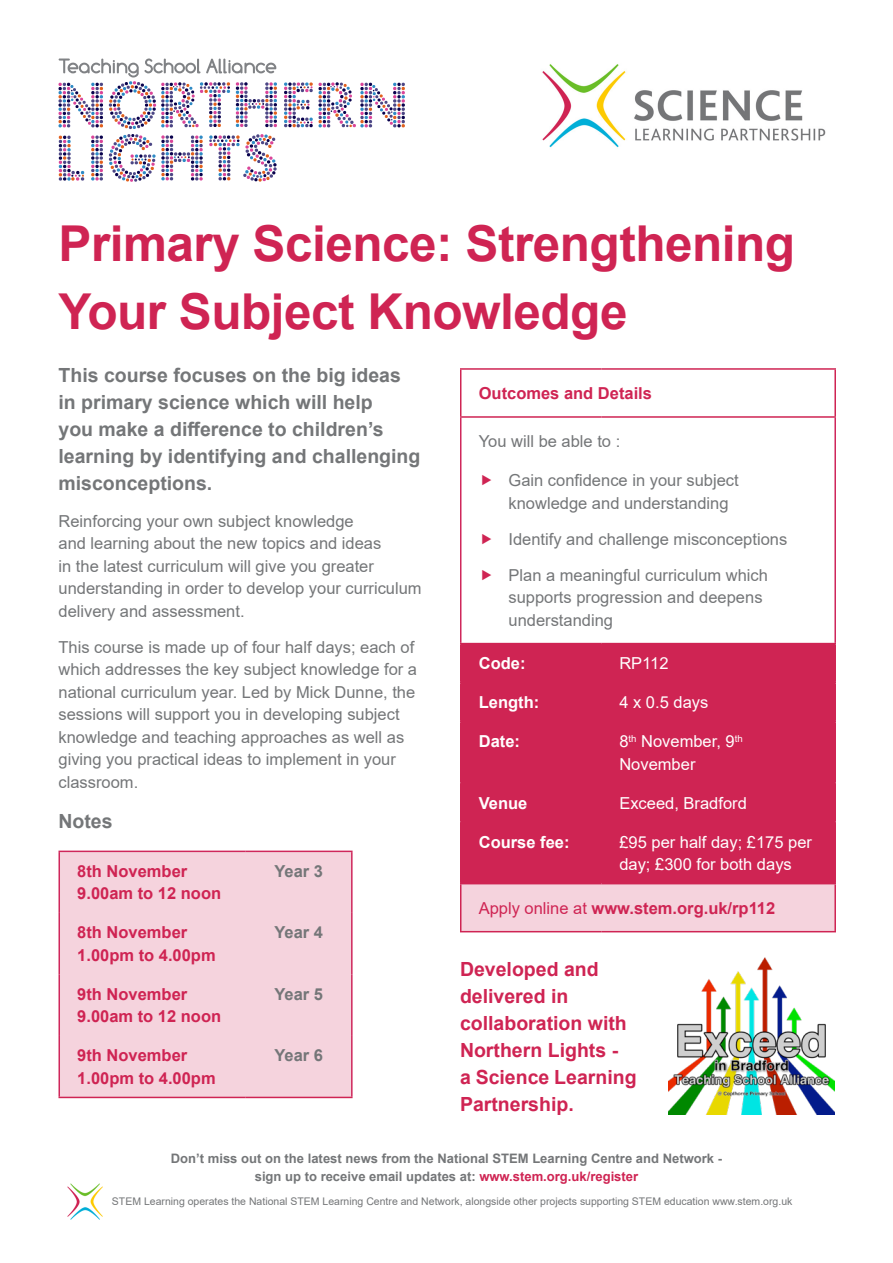
<style>
.page{position:relative;width:893px;height:1263px;background:#fff}
.page>*{position:absolute;margin:0;border:0;box-sizing:border-box;transform-origin:0 0}
.t1{font:700 49.5px/67.5px "Arial";letter-spacing:-.01em;color:#cf2453}
.Body_Heading{font:700 19.5px/27px "Arial";color:#747678}
.Body_Heading-2{font:700 19.5px/27px "Arial";color:#cf2453}
.Body{font:16.5px/22.5px "Arial";color:#747678}
.TableBody{font:700 16.5px/22.5px "Arial";color:#cf2453}
.TableBody_White{font:16.5px/22.5px "Arial";color:#fff}
.TableBody_Pink{font:700 16.5px "Arial";color:#cf2453}
.TableHeading{font:700 16.5px "Arial";color:#fff}
.TableBody-2{font:700 16.5px "Arial";color:#747678}
.TableHeading-2{font:700 16.5px "Arial";color:#cf2453}
.TableBody-3{font:16.5px "Arial";color:#747678}
.Body_Heading-3{font:700 13.05px/17.9px "Arial";color:#747678;text-align:center}
.t2{font:10.5px "Arial";color:#747678}
.s1{font-weight:400}
.s2{color:#cf2453}
</style>
<div class="page">
<img style="left:67px;top:1183px;width:36px;height:37px">
<div style="left:60px;top:852px;width:291px;height:245px;background:#f5d3dd"></div>
<hr style="left:58px;top:851px;width:188px;height:1px;background:#cf275b">
<hr style="left:58px;top:852px;width:2px;height:61px;background:#cf275b">
<hr style="left:246px;top:851px;width:107px;height:1px;background:#cf275b">
<hr style="left:351px;top:852px;width:2px;height:61px;background:#cf275b">
<hr style="left:58px;top:913px;width:2px;height:61px;background:#cf275b">
<hr style="left:351px;top:913px;width:2px;height:61px;background:#cf275b">
<hr style="left:58px;top:974px;width:2px;height:62px;background:#cf275b">
<hr style="left:351px;top:974px;width:2px;height:62px;background:#cf275b">
<hr style="left:58px;top:1036px;width:2px;height:61px;background:#cf275b">
<hr style="left:351px;top:1036px;width:2px;height:61px;background:#cf275b">
<hr style="left:58px;top:1097px;width:188px;height:1px;background:#cf2453">
<hr style="left:246px;top:1097px;width:107px;height:1px;background:#cf2453">
<img style="left:669px;top:957px;width:165px;height:157px">
<div style="left:461px;top:644px;width:373px;height:239px;background:#cf2453"></div>
<div style="left:461px;top:884px;width:374px;height:48px;background:#f5d3dd"></div>
<hr style="left:601px;top:644px;width:1px;height:38px;background:#cf2453">
<hr style="left:460px;top:682px;width:141px;height:1px;background:#cf2453">
<hr style="left:601px;top:682px;width:235px;height:1px;background:#cf2453">
<hr style="left:601px;top:683px;width:1px;height:38px;background:#cf2453">
<hr style="left:460px;top:721px;width:141px;height:1px;background:#cf2453">
<hr style="left:601px;top:721px;width:235px;height:1px;background:#cf2453">
<hr style="left:601px;top:722px;width:1px;height:60px;background:#cf2453">
<hr style="left:460px;top:782px;width:141px;height:2px;background:#cf2453">
<hr style="left:601px;top:782px;width:235px;height:2px;background:#cf2453">
<hr style="left:601px;top:784px;width:1px;height:37px;background:#cf2453">
<hr style="left:460px;top:821px;width:141px;height:2px;background:#cf2453">
<hr style="left:601px;top:821px;width:235px;height:2px;background:#cf2453">
<hr style="left:601px;top:823px;width:1px;height:60px;background:#cf2453">
<hr style="left:460px;top:644px;width:1px;height:38px;background:#cf2453">
<hr style="left:834px;top:644px;width:2px;height:38px;background:#cf2453">
<hr style="left:460px;top:683px;width:1px;height:38px;background:#cf2453">
<hr style="left:834px;top:683px;width:2px;height:38px;background:#cf2453">
<hr style="left:460px;top:722px;width:1px;height:60px;background:#cf2453">
<hr style="left:834px;top:722px;width:2px;height:60px;background:#cf2453">
<hr style="left:460px;top:784px;width:1px;height:37px;background:#cf2453">
<hr style="left:834px;top:784px;width:2px;height:37px;background:#cf2453">
<hr style="left:460px;top:823px;width:1px;height:60px;background:#cf2453">
<hr style="left:834px;top:823px;width:2px;height:60px;background:#cf2453">
<hr style="left:460px;top:368px;width:141px;height:2px;background:#cf2453">
<hr style="left:460px;top:370px;width:1px;height:46px;background:#cf2453">
<hr style="left:601px;top:368px;width:235px;height:2px;background:#cf2453">
<hr style="left:834px;top:370px;width:2px;height:46px;background:#cf2453">
<hr style="left:460px;top:883px;width:141px;height:1px;background:#cf2453">
<hr style="left:460px;top:884px;width:1px;height:47px;background:#cf2453">
<hr style="left:601px;top:883px;width:235px;height:1px;background:#cf2453">
<hr style="left:834px;top:884px;width:2px;height:47px;background:#cf2453">
<hr style="left:460px;top:931px;width:141px;height:1px;background:#cf2453">
<hr style="left:601px;top:931px;width:235px;height:1px;background:#cf2453">
<hr style="left:460px;top:416px;width:141px;height:2px;background:#cf2453">
<hr style="left:601px;top:416px;width:235px;height:2px;background:#cf2453">
<hr style="left:460px;top:643px;width:141px;height:1px;background:#cf2453">
<hr style="left:601px;top:643px;width:235px;height:1px;background:#cf2453">
<hr style="left:460px;top:418px;width:1px;height:225px;background:#cf275b">
<hr style="left:834px;top:418px;width:2px;height:225px;background:#cf275b">
<img style="left:542px;top:64px;width:284px;height:84px">
<svg style="left:284px;top:82px;width:121px;height:45px"></svg>
<svg style="left:58px;top:59px;width:219px;height:123px"></svg>
<p class="t1" style="left:58px;top:210px;width:738px">Primary Science: Strengthening<br>Your Subject Knowledge</p>
<p class="Body_Heading" style="left:58px;top:362px;width:363px">This course focuses on the big ideas in primary science which will help<br>you make a difference to children’s learning by identifying and challenging misconceptions.</p>
<p class="Body" style="left:58px;top:509px;width:365px">Reinforcing your own subject knowledge<br>and learning about the new topics and ideas<br>in the latest curriculum will give you greater understanding in order to develop your curriculum delivery and assessment.</p>
<p class="Body" style="left:58px;top:635px;width:360px">This course is made up of four half days; each of which addresses the key subject knowledge for a national curriculum year. Led by Mick Dunne, the sessions will support you in developing subject knowledge and teaching approaches as well as giving you practical ideas to implement in your classroom.</p>
<p class="Body_Heading" style="left:58px;top:808px;width:56px">Notes</p>
<p class="TableBody" style="left:77px;top:860px;width:145px">8th November<br>9.00am to 12 noon</p>
<p class="TableBody-2" style="left:274px;top:859px;width:50px">Year 3</p>
<p class="TableBody" style="left:77px;top:921px;width:140px">8th November<br>1.00pm to 4.00pm</p>
<p class="TableBody-2" style="left:274px;top:921px;width:50px">Year 4</p>
<p class="TableBody" style="left:77px;top:983px;width:145px">9th November<br>9.00am to 12 noon</p>
<p class="TableBody-2" style="left:274px;top:982px;width:50px">Year 5</p>
<p class="TableBody" style="left:77px;top:1044px;width:140px">9th November<br>1.00pm to 4.00pm</p>
<p class="TableBody-2" style="left:274px;top:1044px;width:50px">Year 6</p>
<p class="TableHeading-2" style="left:479px;top:382px;width:175px">Outcomes and Details</p>
<p class="TableBody-3" style="left:479px;top:430px;width:143px">You will be able to :</p>
<p class="Body" style="left:508px;top:469px;width:232px">Gain confidence in your subject knowledge and understanding</p>
<p class="Body" style="left:508px;top:527px;width:280px">Identify and challenge misconceptions</p>
<p class="Body" style="left:508px;top:563px;width:261px">Plan a meaningful curriculum which supports progression and deepens understanding</p>
<p class="TableHeading" style="left:479px;top:652px;width:48px">Code:</p>
<p class="TableBody_White" style="left:619px;top:652px;width:51px">RP112</p>
<p class="TableHeading" style="left:479px;top:691px;width:62px">Length:</p>
<p class="TableBody_White" style="left:619px;top:691px;width:90px">4 x 0.5 days</p>
<p class="TableHeading" style="left:479px;top:730px;width:43px">Date:</p>
<p class="TableBody_White" style="left:619px;top:730px;width:125px">8<sup>th</sup> November, 9<sup>th<br></sup>November</p>
<p class="TableHeading" style="left:479px;top:791px;width:50px">Venue</p>
<p class="TableBody_White" style="left:619px;top:791px;width:129px">Exceed, Bradford</p>
<p class="TableHeading" style="left:479px;top:830px;width:92px">Course fee:</p>
<p class="TableBody_White" style="left:619px;top:830px;width:194px">£95 per half day; £175 per day; £300 for both days</p>
<p class="TableBody_Pink" style="left:479px;top:896px;width:298px"><span class="s1">Apply online at</span> www.stem.org.uk/rp112</p>
<p class="Body_Heading-2" style="left:460px;top:955px;width:178px">Developed and delivered in collaboration with<br>Northern Lights -<br>a Science Learning<br>Partnership.</p>
<p class="Body_Heading-3" style="left:171px;top:1150px;width:553px">Don’t miss out on the latest news from the National STEM Learning Centre and Network - sign up to receive email updates at: <span class="s2">www.stem.org.uk/register</span></p>
<p class="t2" style="left:112px;top:1194px;width:682px">STEM Learning operates the National STEM Learning Centre and Network, alongside other projects supporting STEM education www.stem.org.uk</p>
</div>
